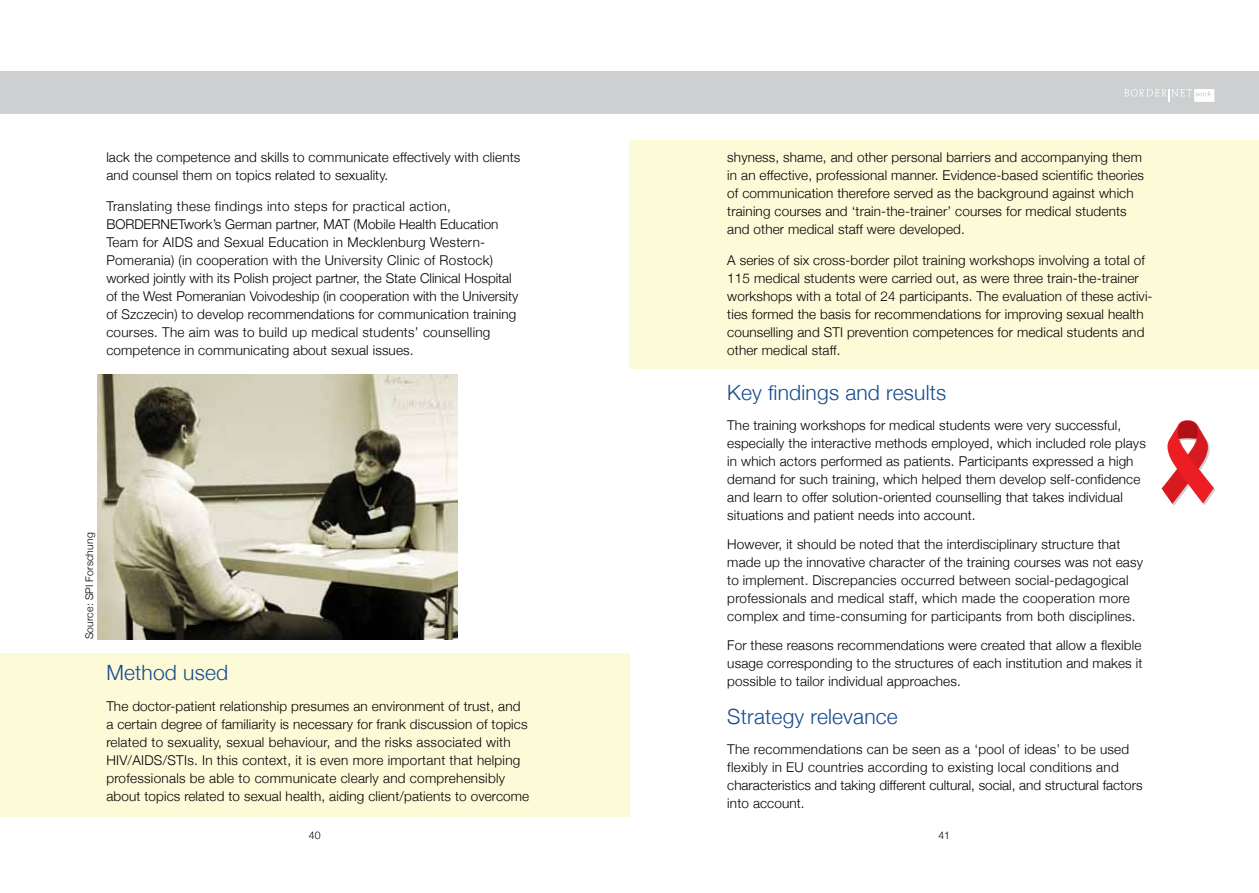
<style>
.page{position:relative;width:1259px;height:893px;background:#fff}
.page>*{position:absolute;margin:0;border:0;box-sizing:border-box;transform-origin:0 0}
.t1{font:300 21px "Helvetica Neue";letter-spacing:.01em;color:#184b8e}
.t2{font:300 13.5px/18px "Helvetica Neue";letter-spacing:.01em;color:#000}
.t3{font:300 10.5px "Helvetica Neue";letter-spacing:.01em;color:#000}
</style>
<div class="page">
<div style="left:629px;top:140px;width:630px;height:229px;background:#fdfad8"></div>
<div style="left:0;top:653px;width:629px;height:163px;background:#fdfad8"></div>
<img style="left:97px;top:375px;width:361px;height:264px">
<div style="left:0;top:71px;width:1259px;height:43px;background:#cdcfd0"></div>
<svg style="left:1124px;top:89px;width:90px;height:13px"></svg>
<svg style="left:1161px;top:420px;width:54px;height:86px"></svg>
<p class="t3" style="left:81px;top:639px;width:108px;rotate:-90deg">Source: SPI Forschung</p>
<p class="t2" style="left:106px;top:147px;width:415px">lack the competence and skills to communicate effectively with clients and counsel them on topics related to sexuality.</p>
<p class="t2" style="left:106px;top:196px;width:413px">Translating these findings into steps for practical action, BORDERNETwork’s German partner, MAT (Mobile Health Education Team for AIDS and Sexual Education in Mecklenburg Western-Pomerania) (in cooperation with the University Clinic of Rostock) worked jointly with its Polish project partner, the State Clinical Hospital of the West Pomeranian Voivodeship (in cooperation with the University of Szczecin) to develop recommendations for communication training courses. The aim was to build up medical students’ counselling competence in communicating about sexual issues.</p>
<h1 class="t1" style="left:106px;top:656px;width:123px">Method used</h1>
<p class="t2" style="left:106px;top:696px;width:424px">The doctor-patient relationship presumes an environment of trust, and a certain degree of familiarity is necessary for frank discussion of topics related to sexuality, sexual behaviour, and the risks associated with HIV/AIDS/STIs. In this context, it is even more important that helping professionals be able to communicate clearly and comprehensibly about topics related to sexual health, aiding client/patients to overcome</p>
<p class="t2" style="left:727px;top:147px;width:418px">shyness, shame, and other personal barriers and accompanying them in an effective, professional manner. Evidence-based scientific theories of communication therefore served as the background against which training courses and ‘train-the-trainer’ courses for medical students and other medical staff were developed.</p>
<p class="t2" style="left:727px;top:250px;width:427px">A series of six cross-border pilot training workshops involving a total of 115 medical students were carried out, as were three train-the-trainer workshops with a total of 24 participants. The evaluation of these activi&shy;ties formed the basis for recommendations for improving sexual health counselling and STI prevention competences for medical students and other medical staff.</p>
<h1 class="t1" style="left:727px;top:376px;width:220px">Key findings and results</h1>
<p class="t2" style="left:727px;top:415px;width:420px">The training workshops for medical students were very successful, especially the interactive methods employed, which included role plays in which actors performed as patients. Participants expressed a high demand for such training, which helped them develop self-confidence and learn to offer solution-oriented counselling that takes individual situations and patient needs into account.</p>
<p class="t2" style="left:727px;top:534px;width:417px">However, it should be noted that the interdisciplinary structure that made up the innovative character of the training courses was not easy to implement. Discrepancies occurred between social-pedagogical professionals and medical staff, which made the cooperation more complex and time-consuming for participants from both disciplines.</p>
<p class="t2" style="left:727px;top:636px;width:416px;text-align:justify">For these reasons recommendations were created that allow a flexible usage corresponding to the structures of each institution and makes it possible to tailor individual approaches.</p>
<h1 class="t1" style="left:727px;top:700px;width:172px">Strategy relevance</h1>
<p class="t2" style="left:727px;top:739px;width:417px">The recommendations can be seen as a ‘pool of ideas’ to be used flexibly in EU countries according to existing local conditions and characteristics and taking different cultural, social, and structural factors into account.</p>
<p class="t3" style="left:309px;top:827px;width:13px">40</p>
<p class="t3" style="left:938px;top:827px;width:13px">41</p>
</div>
